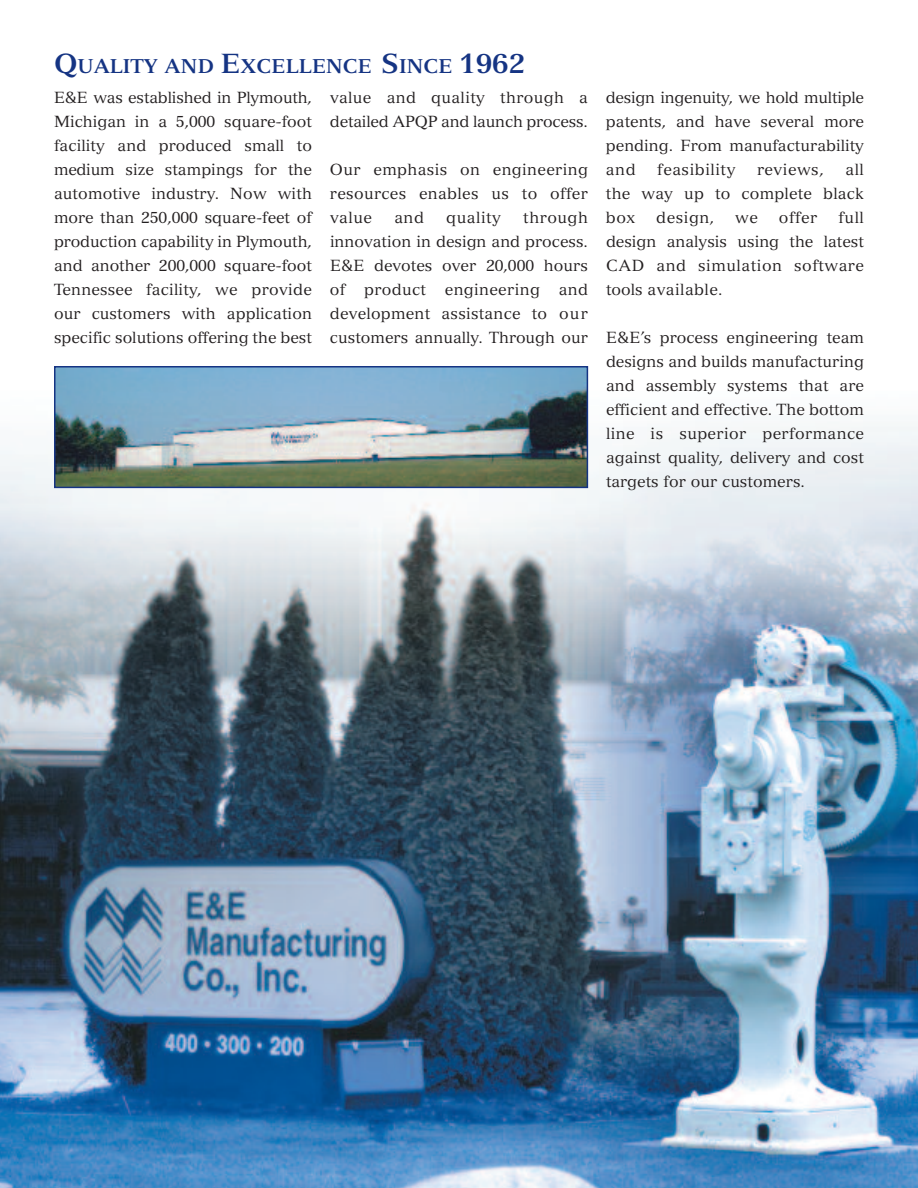
<style>
.page{position:relative;width:918px;height:1188px;background:#fff}
.page>*{position:absolute;margin:0;border:0;box-sizing:border-box;transform-origin:0 0}
.t1{font:700 19.5px "Versailles";color:#153483}
.t2{font:15.75px/24px "Versailles";letter-spacing:.005em;color:#231f20;text-align:justify}
.t3{font:15.75px "Versailles";letter-spacing:.035em;color:#231f20}
.s1{font-size:27px}
</style>
<div class="page">
<img style="left:0;top:366px;width:918px;height:822px">
<img style="left:57px;top:369px;width:528px;height:116px">
<div style="left:54px;top:366px;width:534px;height:122px;border:2px solid #153483"></div>
<p class="t1" style="left:54px;top:59px;width:473px"><span class="s1">Q</span>UALITY AND <span class="s1">E</span>XCELLENCE <span class="s1">S</span>INCE <span class="s1">1962</span></p>
<p class="t2" style="left:54px;top:87px;width:260px">E&amp;E was established in Plymouth, Michigan in a 5,000 square-foot facility and produced small to medium size stampings for the automotive industry. Now with more than 250,000 square-feet of production capability in Plymouth, and another 200,000 square-foot Tennessee facility, we provide our customers with application specific solutions offering the best</p>
<p class="t2" style="left:330px;top:87px;width:260px">value and quality through a detailed APQP and launch process.</p>
<p class="t2" style="left:330px;top:159px;width:260px">Our emphasis on engineering resources enables us to offer value</p>
<p class="t2" style="left:394px;top:207px;width:31px">and</p>
<p class="t3" style="left:446px;top:212px;width:56px">quality</p>
<p class="t2" style="left:330px;top:207px;width:260px;text-indent:193px">through innovation in design and process.<br>E&amp;E devotes over 20,000 hours of product engineering and development assistance to our customers annually. Through our</p>
<p class="t2" style="left:606px;top:87px;width:260px">design ingenuity, we hold multiple patents, and have several more pending. From manufacturability and</p>
<p class="t3" style="left:657px;top:164px;width:80px">feasibility</p>
<p class="t3" style="left:757px;top:164px;width:68px">reviews,</p>
<p class="t2" style="left:606px;top:159px;width:259px;text-indent:239px">all the way up to complete black box</p>
<p class="t2" style="left:606px;top:207px;width:260px;text-indent:233px">full design analysis using the latest CAD and simulation software tools available.</p>
<p class="t2" style="left:606px;top:327px;width:260px">E&amp;E’s process engineering team designs and builds manufacturing and assembly systems that are efficient and effective. The bottom line is superior performance against quality, delivery and cost targets for our customers.</p>
<p class="t2" style="left:656px;top:207px;width:59px">design,</p>
<p class="t2" style="left:735px;top:207px;width:24px">we</p>
<p class="t2" style="left:779px;top:207px;width:40px">offer</p>
</div>
